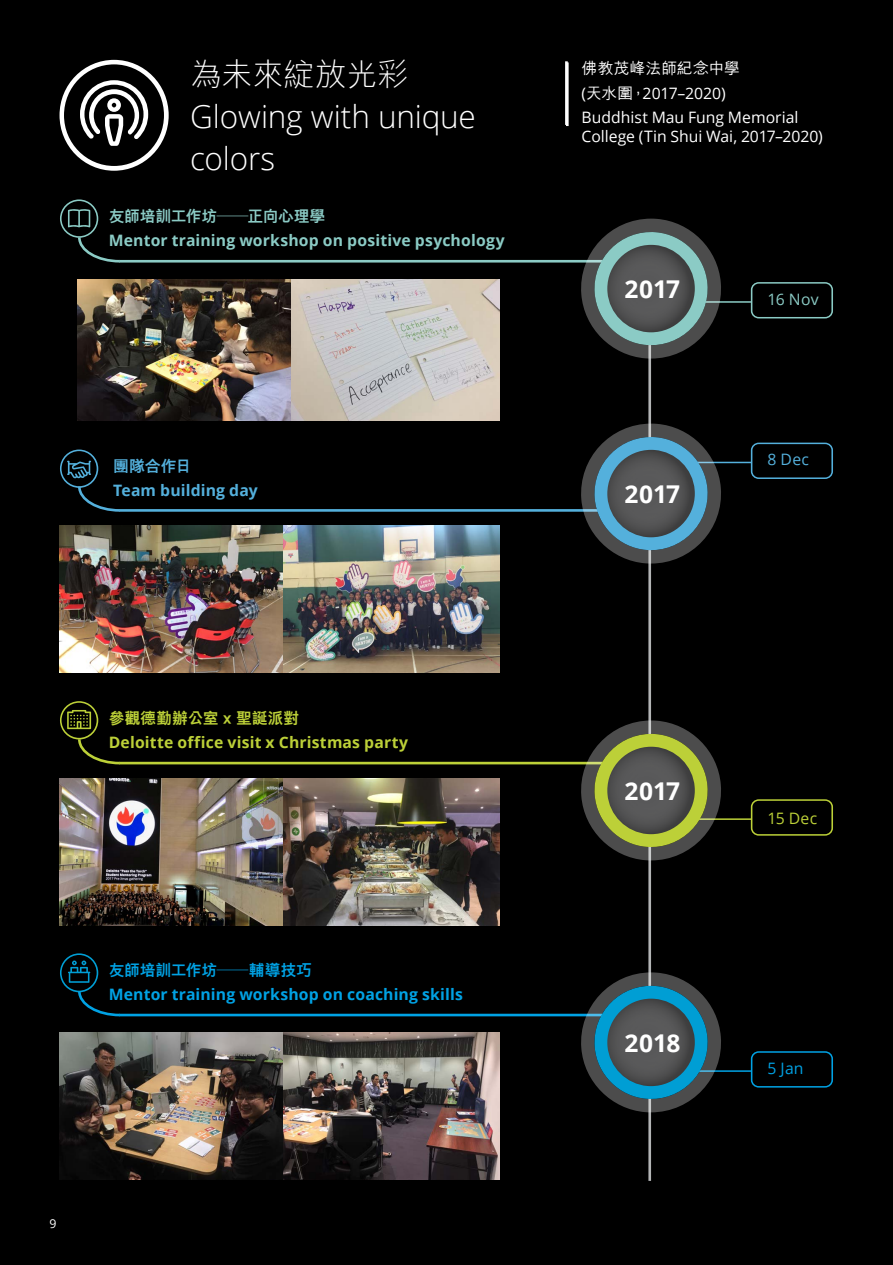
<style>
.page{position:relative;width:893px;height:1265px;background:#000}
.page>*{position:absolute;margin:0;border:0;box-sizing:border-box;transform-origin:0 0}
.t1{font:300 31.5px/42px "Open Sans";letter-spacing:-.005em;color:#fff}
.t2{font:300 31.5px "M Hei HK";letter-spacing:-.01em;color:#fff}
.t3{font:700 24.5px "Open Sans";letter-spacing:.005em;color:#fff}
.t4{font:15.75px/19.2px "Open Sans";color:#fff}
.t5{font:700 15.75px "Open Sans";letter-spacing:.01em;color:#8bcbc5}
.t6{font:700 15.75px "Open Sans";letter-spacing:.01em;color:#00a2e4}
.t7{font:700 15.75px "Open Sans";letter-spacing:.01em;color:#bcd038}
.t8{font:700 15.75px "Open Sans";letter-spacing:.005em;color:#54b0dc}
.t9{font:800 15.75px "M Hei HK";letter-spacing:-.01em;color:#8bcbc5}
.t10{font:800 15.75px "M Hei HK";color:#bcd038}
.t11{font:800 15.75px "M Hei HK";letter-spacing:-.01em;color:#00a2e4}
.t12{font:500 15.75px "M Hei HK";color:#fff}
.t13{font:15.75px "Open Sans";color:#bcd038}
.t14{font:15.75px "Open Sans";color:#8bcbc5}
.t15{font:800 15.75px "M Hei HK";letter-spacing:.005em;color:#54b0dc}
.t16{font:15.75px "Open Sans";color:#54b0dc}
.t17{font:15.75px "Open Sans";color:#00a2e4}
.页眉左-章节标题{font:12.25px "Open Sans";color:#fff}
.s1{font-family:"M Hei HK";font-weight:500}
</style>
<div class="page">
<svg style="left:60px;top:60px;width:109px;height:111px"></svg>
<hr style="left:566px;top:62px;width:3px;height:64px;background:#fff">
<hr style="left:648px;top:253px;width:3px;height:928px;background:#b3b5b6">
<hr style="left:119px;top:762px;width:484px;height:2px;background:#bcd038">
<hr style="left:119px;top:1014px;width:484px;height:2px;background:#00a2e4">
<hr style="left:119px;top:260px;width:484px;height:3px;background:#8bcbc5">
<hr style="left:119px;top:509px;width:484px;height:3px;background:#54b0dc">
<img style="left:291px;top:279px;width:208px;height:141px">
<img style="left:77px;top:279px;width:214px;height:141px">
<img style="left:282px;top:526px;width:217px;height:147px">
<img style="left:60px;top:526px;width:222px;height:147px">
<img style="left:282px;top:779px;width:217px;height:146px">
<img style="left:60px;top:779px;width:222px;height:146px">
<img style="left:282px;top:1033px;width:217px;height:147px">
<img style="left:60px;top:1033px;width:222px;height:147px">
<svg style="left:579px;top:720px;width:254px;height:140px"></svg>
<svg style="left:579px;top:972px;width:254px;height:140px"></svg>
<img style="left:607px;top:747px;width:88px;height:87px">
<img style="left:607px;top:999px;width:88px;height:87px">
<svg style="left:579px;top:219px;width:254px;height:140px"></svg>
<img style="left:607px;top:245px;width:88px;height:87px">
<svg style="left:579px;top:424px;width:254px;height:140px"></svg>
<img style="left:607px;top:450px;width:88px;height:87px">
<svg style="left:60px;top:450px;width:62px;height:62px"></svg>
<hr style="left:565px;top:61px;width:3px;height:64px;background:#fff">
<svg style="left:60px;top:199px;width:62px;height:64px"></svg>
<svg style="left:60px;top:701px;width:62px;height:64px"></svg>
<svg style="left:60px;top:953px;width:62px;height:64px"></svg>
<p class="t2" style="left:190px;top:59px;width:220px">為未來綻放光彩</p>
<p class="t1" style="left:190px;top:95px;width:287px">Glowing with unique colors</p>
<p class="t9" style="left:109px;top:208px;width:218px">友師培訓工作坊—正向心理學</p>
<p class="t5" style="left:109px;top:229px;width:397px">Mentor training workshop on positive psychology</p>
<p class="t15" style="left:113px;top:458px;width:80px">團隊合作日</p>
<p class="t8" style="left:113px;top:479px;width:146px">Team building day</p>
<p class="t12" style="left:582px;top:57px;width:160px">佛教茂峰法師紀念中學</p>
<p class="t4" style="left:582px;top:83px;width:146px">(<span class="s1">天水圍，</span>2017–2020)</p>
<p class="t4" style="left:582px;top:107px;width:243px">Buddhist Mau Fung Memorial<br>College (Tin Shui Wai, 2017–2020)</p>
<p class="t3" style="left:625px;top:272px;width:57px">2017</p>
<p class="t3" style="left:625px;top:477px;width:57px">2017</p>
<p class="t14" style="left:767px;top:288px;width:53px">16 Nov</p>
<p class="t16" style="left:767px;top:449px;width:43px">8 Dec</p>
<p class="t10" style="left:109px;top:710px;width:192px">參觀德勤辦公室 x 聖誕派對</p>
<p class="t7" style="left:109px;top:731px;width:301px">Deloitte office visit x Christmas party</p>
<p class="t11" style="left:109px;top:962px;width:205px">友師培訓工作坊—輔導技巧</p>
<p class="t6" style="left:109px;top:983px;width:356px">Mentor training workshop on coaching skills</p>
<p class="页眉左-章节标题" style="left:50px;top:1215px;width:9px">9</p>
<p class="t3" style="left:625px;top:774px;width:57px">2017</p>
<p class="t3" style="left:625px;top:1025px;width:57px">2018</p>
<p class="t13" style="left:767px;top:808px;width:51px">15 Dec</p>
<p class="t17" style="left:767px;top:1058px;width:38px">5 Jan</p>
</div>
